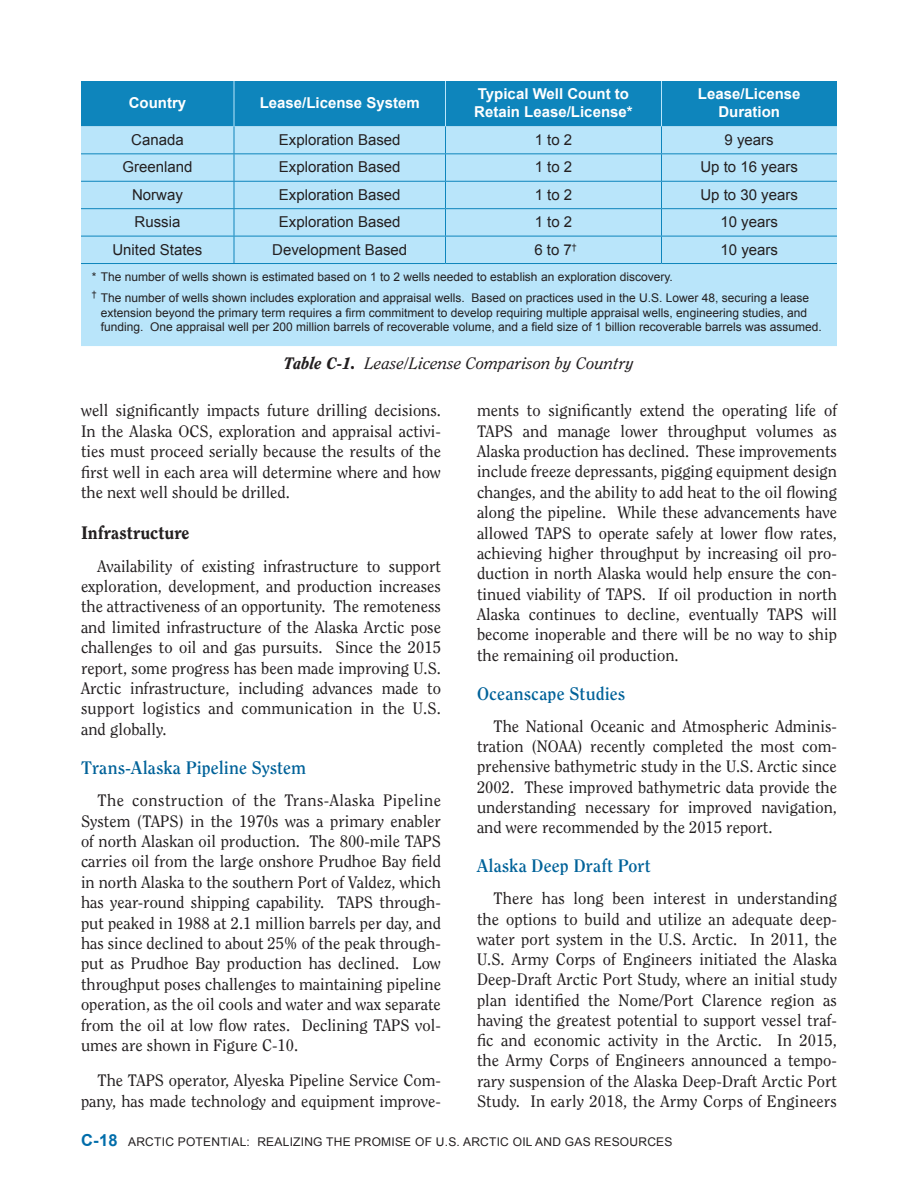
<style>
.page{position:relative;width:918px;height:1188px;background:#fff}
.page>*{position:absolute;margin:0;border:0;box-sizing:border-box;transform-origin:0 0}
.t1{font:700 18px "Clearface";letter-spacing:.01em;color:#006299}
.t2{font:800 18px "Clearface";letter-spacing:.005em;color:#231f20}
.t3{font:16.5px/20.4px "Clearface";color:#231f20;text-align:justify}
.t4{font:italic 16.5px "Clearface";letter-spacing:.01em;color:#231f20}
.t5{font:15px "Arial";color:#231f20}
.t6{font:700 15px/18px "Arial";color:#fff}
.t7{font:12px/21px "Arial";color:#231f20}
.t8{font:12px "Arial";letter-spacing:.02em;color:#231f20}
.s1{font-weight:800}
.s2{font-weight:700;font-size:16.5px;color:#006daa}
</style>
<div class="page">
<div style="left:81px;top:264px;width:756px;height:82px;background:#b9e5fa"></div>
<svg style="left:81px;top:81px;width:756px;height:182px;background:#8acae9"></svg>
<hr style="left:81px;top:263px;width:153px;height:1px;background:#0e85bc">
<hr style="left:234px;top:263px;width:212px;height:1px;background:#0e85bc">
<hr style="left:446px;top:263px;width:216px;height:1px;background:#0e85bc">
<hr style="left:662px;top:263px;width:175px;height:1px;background:#0e85bc">
<p class="t6" style="left:129px;top:95px;width:59px">Country</p>
<p class="t6" style="left:260px;top:95px;width:162px">Lease/License System</p>
<p class="t6" style="left:474px;top:86px;width:160px">Typical Well Count to<br>Retain Lease/License*</p>
<p class="t6" style="left:698px;top:86px;width:104px;text-align:center">Lease/License<br>Duration</p>
<p class="t5" style="left:131px;top:130px;width:54px">Canada</p>
<p class="t5" style="left:279px;top:130px;width:123px">Exploration Based</p>
<p class="t5" style="left:535px;top:130px;width:39px">1 to 2</p>
<p class="t5" style="left:725px;top:130px;width:51px">9 years</p>
<p class="t5" style="left:122px;top:157px;width:72px">Greenland</p>
<p class="t5" style="left:279px;top:157px;width:123px">Exploration Based</p>
<p class="t5" style="left:535px;top:157px;width:39px">1 to 2</p>
<p class="t5" style="left:700px;top:157px;width:99px">Up to 16 years</p>
<p class="t5" style="left:132px;top:185px;width:52px">Norway</p>
<p class="t5" style="left:279px;top:185px;width:123px">Exploration Based</p>
<p class="t5" style="left:535px;top:185px;width:39px">1 to 2</p>
<p class="t5" style="left:700px;top:185px;width:99px">Up to 30 years</p>
<p class="t5" style="left:135px;top:212px;width:47px">Russia</p>
<p class="t5" style="left:279px;top:212px;width:123px">Exploration Based</p>
<p class="t5" style="left:535px;top:212px;width:39px">1 to 2</p>
<p class="t5" style="left:720px;top:212px;width:59px">10 years</p>
<p class="t5" style="left:112px;top:239px;width:92px">United States</p>
<p class="t5" style="left:272px;top:239px;width:137px">Development Based</p>
<p class="t5" style="left:534px;top:239px;width:44px">6 to 7<sup>†</sup></p>
<p class="t5" style="left:720px;top:239px;width:59px">10 years</p>
<p class="t7" style="left:92px;top:267px;width:719px">* The number of wells shown is estimated based on 1 to 2 wells needed to establish an exploration discovery.<br><sup>†</sup> The number of wells shown includes exploration and appraisal wells. Based on practices used in the U.S. Lower 48, securing a lease</p>
<p class="t7" style="left:101px;top:305px;width:722px;line-height:14.4px">extension beyond the primary term requires a firm commitment to develop requiring multiple appraisal wells, engineering studies, and funding. One appraisal well per 200 million barrels of recoverable volume, and a field size of 1 billion recoverable barrels was assumed.</p>
<p class="t4" style="left:284px;top:354px;width:352px"><span class="s1">Table C-1.</span> Lease/License Comparison by Country</p>
<p class="t3" style="left:81px;top:400px;width:362px">well significantly impacts future drilling decisions.<br>In the Alaska OCS, exploration and appraisal activi&shy;ties must proceed serially because the results of the first well in each area will determine where and how the next well should be drilled.</p>
<p class="t2" style="left:81px;top:522px;width:110px">Infrastructure</p>
<p class="t3" style="left:81px;top:555px;width:362px;text-indent:16px">Availability of existing infrastructure to support exploration, development, and production increases the attractiveness of an opportunity. The remoteness and limited infrastructure of the Alaska Arctic pose challenges to oil and gas pursuits. Since the 2015 report, some progress has been made improving U.S.<br>Arctic infrastructure, including advances made to support logistics and communication in the U.S. and globally.</p>
<p class="t1" style="left:81px;top:757px;width:227px">Trans-Alaska Pipeline System</p>
<p class="t3" style="left:81px;top:790px;width:362px;text-indent:16px">The construction of the Trans-Alaska Pipeline System (TAPS) in the 1970s was a primary enabler of north Alaskan oil production. The 800-mile TAPS carries oil from the large onshore Prudhoe Bay field in north Alaska to the southern Port of Valdez, which has year-round shipping capability. TAPS through&shy;put peaked in 1988 at 2.1 million barrels per day, and has since declined to about 25% of the peak through&shy;put as Prudhoe Bay production has declined. Low throughput poses challenges to maintaining pipeline operation, as the oil cools and water and wax separate from the oil at low flow rates. Declining TAPS vol&shy;umes are shown in Figure C-10.</p>
<p class="t3" style="left:81px;top:1070px;width:361px;text-align:right">The TAPS operator, Alyeska Pipeline Service Com&shy;pany, has made technology and equipment improve-</p>
<p class="t3" style="left:477px;top:400px;width:362px">ments to significantly extend the operating life of TAPS and manage lower throughput volumes as Alaska production has declined. These improvements include freeze depressants, pigging equipment design changes, and the ability to add heat to the oil flowing along the pipeline. While these advancements have allowed TAPS to operate safely at lower flow rates, achieving higher throughput by increasing oil pro&shy;duction in north Alaska would help ensure the con&shy;tinued viability of TAPS. If oil production in north Alaska continues to decline, eventually TAPS will become inoperable and there will be no way to ship the remaining oil production.</p>
<p class="t1" style="left:477px;top:682px;width:150px">Oceanscape Studies</p>
<p class="t3" style="left:477px;top:716px;width:361px;text-indent:16px">The National Oceanic and Atmospheric Adminis&shy;tration (NOAA) recently completed the most com&shy;prehensive bathymetric study in the U.S. Arctic since 2002. These improved bathymetric data provide the understanding necessary for improved navigation, and were recommended by the 2015 report.</p>
<p class="t1" style="left:477px;top:855px;width:175px">Alaska Deep Draft Port</p>
<p class="t3" style="left:477px;top:888px;width:362px;text-indent:16px">There has long been interest in understanding the options to build and utilize an adequate deep&shy;water port system in the U.S. Arctic. In 2011, the U.S. Army Corps of Engineers initiated the Alaska Deep-Draft Arctic Port Study, where an initial study plan identified the Nome/Port Clarence region as having the greatest potential to support vessel traf&shy;fic and economic activity in the Arctic. In 2015, the Army Corps of Engineers announced a tempo&shy;rary suspension of the Alaska Deep-Draft Arctic Port Study. In early 2018, the Army Corps of Engineers</p>
<p class="t8" style="left:81px;top:1134px;width:593px"><span class="s2">C-18</span> ARCTIC POTENTIAL: REALIZING THE PROMISE OF U.S. ARCTIC OIL AND GAS RESOURCES</p>
</div>
